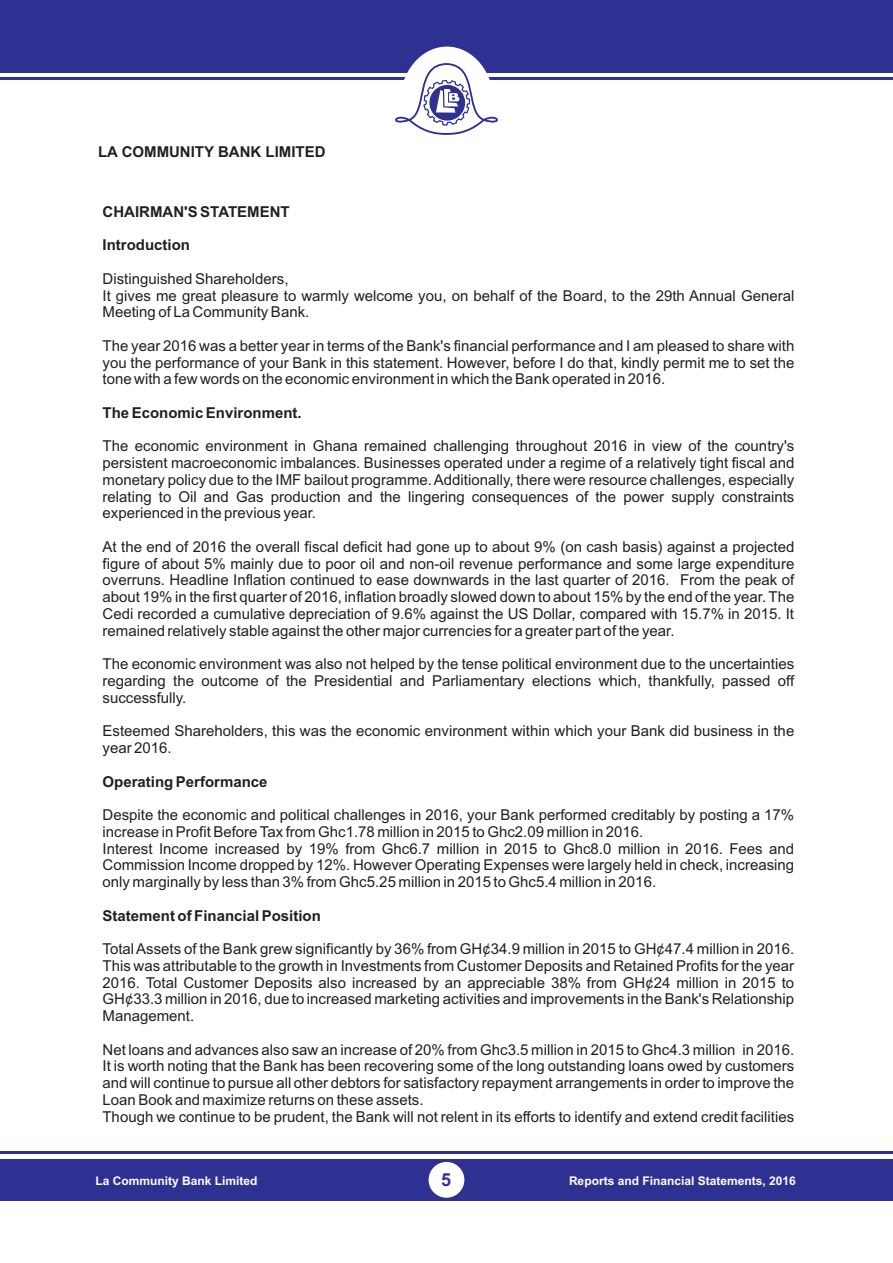
<style>
.page{position:relative;width:893px;height:1263px;background:#fff}
.page>*{position:absolute;margin:0;border:0;box-sizing:border-box;transform-origin:0 0}
.t1{font:700 18px "Arial";color:#2e3092}
.t2{font:15px/16.8px "Arial";color:#231f20;text-align:justify}
.t3{font:700 15px "Arial";color:#231f20}
.t4{font:700 12px "Arial";color:#fff}
</style>
<div class="page">
<div style="left:0;top:0;width:893px;height:73px;background:#2e3092"></div>
<hr style="left:0;top:77px;width:893px;height:3px;background:#2e3092">
<div style="left:0;top:1159px;width:893px;height:41px;background:#2e3092"></div>
<div style="left:400px;top:47px;width:94px;height:114px;background:#fff;border-radius:50%"></div>
<svg style="left:395px;top:62px;width:103px;height:73px"></svg>
<hr style="left:0;top:1151px;width:893px;height:3px;background:#2e3092">
<div style="left:429px;top:1162px;width:35px;height:36px;background:#fff;border-radius:50%"></div>
<p class="t3" style="left:98px;top:146px;width:229px">LA COMMUNITY BANK LIMITED</p>
<p class="t3" style="left:103px;top:206px;width:189px">CHAIRMAN'S STATEMENT</p>
<p class="t3" style="left:103px;top:239px;width:89px">Introduction</p>
<p class="t2" style="left:103px;top:271px;width:693px;text-align:left">Distinguished Shareholders,<br>It gives me great pleasure to warmly welcome you, on behalf of the Board, to the 29th Annual General<br>Meeting of La Community Bank.</p>
<p class="t2" style="left:103px;top:338px;width:693px">The year 2016 was a better year in terms of the Bank's financial performance and I am pleased to share with you the performance of your Bank in this statement. However, before I do that, kindly permit me to set the tone with a few words on the economic environment in which the Bank operated in 2016.</p>
<p class="t3" style="left:103px;top:407px;width:201px">The Economic Environment.</p>
<p class="t2" style="left:103px;top:439px;width:693px">The economic environment in Ghana remained challenging throughout 2016 in view of the country's persistent macroeconomic imbalances. Businesses operated under a regime of a relatively tight fiscal and monetary policy due to the IMF bailout programme. Additionally, there were resource challenges, especially relating to Oil and Gas production and the lingering consequences of the power supply constraints experienced in the previous year.</p>
<p class="t2" style="left:103px;top:540px;width:693px">At the end of 2016 the overall fiscal deficit had gone up to about 9% (on cash basis) against a projected figure of about 5% mainly due to poor oil and non-oil revenue performance and some large expenditure overruns. Headline Inflation continued to ease downwards in the last quarter of 2016. From the peak of about 19% in the first quarter of 2016, inflation broadly slowed down to about 15% by the end of the year. The Cedi recorded a cumulative depreciation of 9.6% against the US Dollar, compared with 15.7% in 2015. It remained relatively stable against the other major currencies for a greater part of the year.</p>
<p class="t2" style="left:103px;top:657px;width:693px">The economic environment was also not helped by the tense political environment due to the uncertainties regarding the outcome of the Presidential and Parliamentary elections which, thankfully, passed off successfully.</p>
<p class="t2" style="left:103px;top:724px;width:693px">Esteemed Shareholders, this was the economic environment within which your Bank did business in the year 2016.</p>
<p class="t3" style="left:103px;top:776px;width:167px">Operating Performance</p>
<p class="t2" style="left:103px;top:808px;width:693px;text-align:left">Despite the economic and political challenges in 2016, your Bank performed creditably by posting a 17% increase in Profit Before Tax from Ghc1.78 million in 2015 to Ghc2.09 million in 2016.<br>Interest Income increased by 19% from Ghc6.7 million in 2015 to Ghc8.0 million in 2016. Fees and Commission Income dropped by 12%. However Operating Expenses were largely held in check, increasing only marginally by less than 3% from Ghc5.25 million in 2015 to Ghc5.4 million in 2016.</p>
<p class="t3" style="left:103px;top:910px;width:220px">Statement of Financial Position</p>
<p class="t2" style="left:102px;top:942px;width:693px">Total Assets of the Bank grew significantly by 36% from GH¢34.9 million in 2015 to GH¢47.4 million in 2016.<br>This was attributable to the growth in Investments from Customer Deposits and Retained Profits for the year 2016. Total Customer Deposits also increased by an appreciable 38% from GH¢24 million in 2015 to GH¢33.3 million in 2016, due to increased marketing activities and improvements in the Bank's Relationship Management.</p>
<p class="t2" style="left:102px;top:1042px;width:693px;text-align:left">Net loans and advances also saw an increase of 20% from Ghc3.5 million in 2015 to Ghc4.3 million in 2016.<br>It is worth noting that the Bank has been recovering some of the long outstanding loans owed by customers and will continue to pursue all other debtors for satisfactory repayment arrangements in order to improve the Loan Book and maximize returns on these assets.<br>Though we continue to be prudent, the Bank will not relent in its efforts to identify and extend credit facilities</p>
<p class="t4" style="left:95px;top:1176px;width:164px">La Community Bank Limited</p>
<p class="t1" style="left:441px;top:1173px;width:12px">5</p>
<p class="t4" style="left:569px;top:1176px;width:228px">Reports and Financial Statements, 2016</p>
</div>
